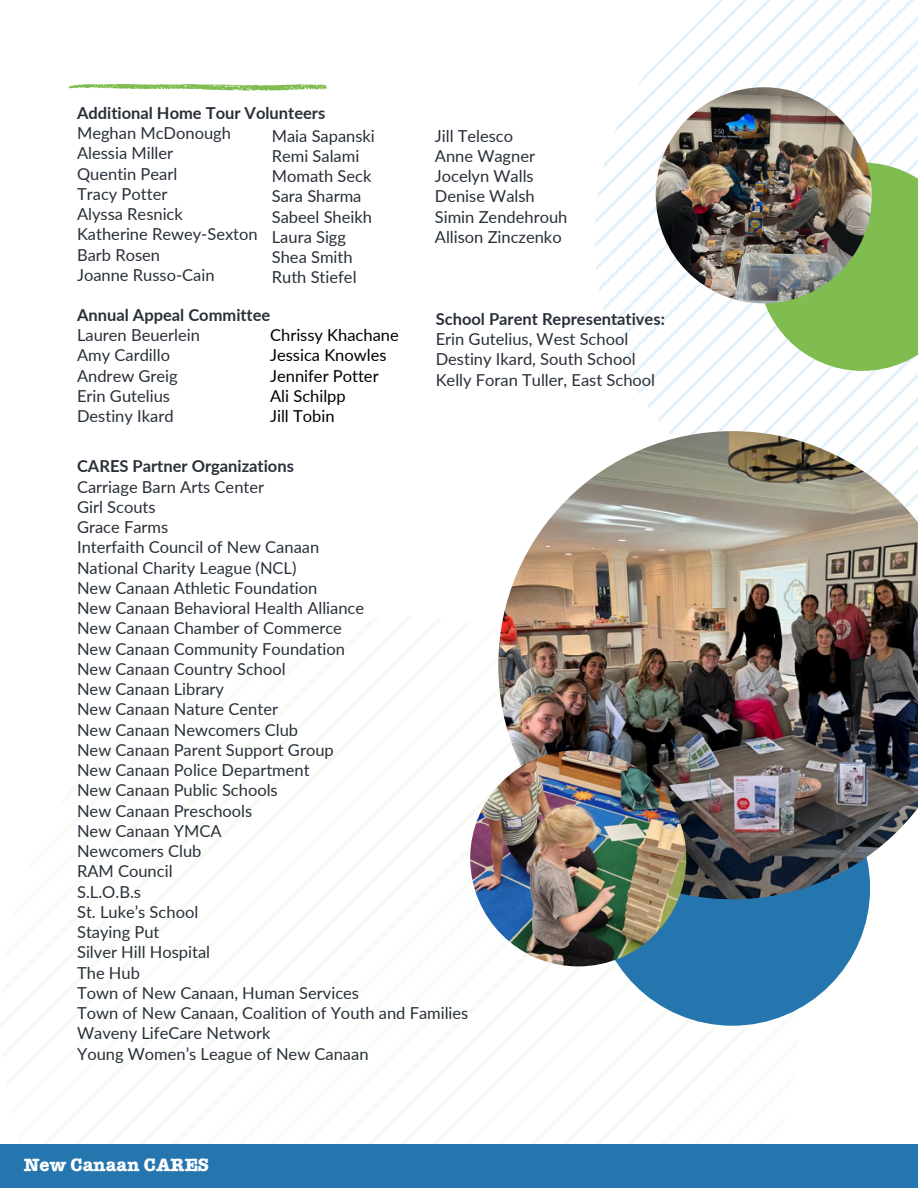
<style>
.page{position:relative;width:918px;height:1188px;background:#fff}
.page>*{position:absolute;margin:0;border:0;box-sizing:border-box;transform-origin:0 0}
.t1{font:700 18px "American Typewriter ITC Pro";color:#fff}
.t2{font:16.5px "Lato";color:#293039}
.t3{font:700 16.5px "Lato";color:#293039}
.t4{font:16.5px "Lato";color:#000}
</style>
<div class="page">
<svg style="left:72px;top:688px;width:426px;height:456px"></svg>
<svg style="left:86px;top:702px;width:412px;height:442px"></svg>
<svg style="left:101px;top:717px;width:397px;height:427px"></svg>
<svg style="left:116px;top:732px;width:382px;height:412px"></svg>
<svg style="left:133px;top:749px;width:365px;height:395px"></svg>
<svg style="left:151px;top:767px;width:347px;height:377px"></svg>
<svg style="left:169px;top:785px;width:329px;height:359px"></svg>
<svg style="left:189px;top:805px;width:295px;height:339px"></svg>
<svg style="left:210px;top:825px;width:265px;height:319px"></svg>
<svg style="left:231px;top:847px;width:240px;height:297px"></svg>
<svg style="left:254px;top:870px;width:222px;height:274px"></svg>
<svg style="left:278px;top:894px;width:211px;height:250px"></svg>
<svg style="left:303px;top:919px;width:212px;height:225px"></svg>
<svg style="left:330px;top:946px;width:295px;height:198px"></svg>
<svg style="left:359px;top:975px;width:300px;height:169px"></svg>
<svg style="left:390px;top:1006px;width:408px;height:138px"></svg>
<svg style="left:423px;top:1039px;width:375px;height:105px"></svg>
<div style="left:0;top:1144px;width:918px;height:44px;background:#2576af"></div>
<div style="left:595px;top:750px;width:275px;height:276px;background:#2576af;border-radius:50%"></div>
<svg style="left:68px;top:83px;width:259px;height:8px"></svg>
<img style="left:498px;top:470px;width:420px;height:429px">
<img style="left:470px;top:750px;width:216px;height:216px;border-radius:50%">
<svg style="left:603px;top:0;width:315px;height:519px"></svg>
<img style="left:656px;top:87px;width:216px;height:216px;border-radius:50%">
<p class="t3" style="left:77px;top:103px;width:250px">Additional Home Tour Volunteers</p>
<p class="t2" style="left:77px;top:123px;width:155px">Meghan McDonough</p>
<p class="t2" style="left:77px;top:143px;width:98px">Alessia Miller</p>
<p class="t2" style="left:77px;top:163px;width:102px">Quentin Pearl</p>
<p class="t2" style="left:77px;top:184px;width:92px">Tracy Potter</p>
<p class="t2" style="left:77px;top:204px;width:107px">Alyssa Resnick</p>
<p class="t2" style="left:77px;top:224px;width:182px">Katherine Rewey-Sexton</p>
<p class="t2" style="left:77px;top:244px;width:85px">Barb Rosen</p>
<p class="t2" style="left:77px;top:265px;width:139px">Joanne Russo-Cain</p>
<p class="t2" style="left:272px;top:125px;width:105px">Maia Sapanski</p>
<p class="t2" style="left:272px;top:146px;width:89px">Remi Salami</p>
<p class="t2" style="left:272px;top:166px;width:101px">Momath Seck</p>
<p class="t2" style="left:272px;top:186px;width:91px">Sara Sharma</p>
<p class="t2" style="left:272px;top:206px;width:102px">Sabeel Sheikh</p>
<p class="t2" style="left:272px;top:227px;width:76px">Laura Sigg</p>
<p class="t2" style="left:272px;top:247px;width:82px">Shea Smith</p>
<p class="t2" style="left:272px;top:267px;width:86px">Ruth Stiefel</p>
<p class="t3" style="left:77px;top:305px;width:195px">Annual Appeal Committee</p>
<p class="t2" style="left:77px;top:325px;width:125px">Lauren Beuerlein</p>
<p class="t2" style="left:77px;top:345px;width:94px">Amy Cardillo</p>
<p class="t2" style="left:77px;top:365px;width:102px">Andrew Greig</p>
<p class="t2" style="left:77px;top:386px;width:94px">Erin Gutelius</p>
<p class="t2" style="left:77px;top:406px;width:98px">Destiny Ikard</p>
<p class="t4" style="left:270px;top:325px;width:130px">Chrissy Khachane</p>
<p class="t4" style="left:270px;top:345px;width:118px">Jessica Knowles</p>
<p class="t4" style="left:270px;top:365px;width:110px">Jennifer Potter</p>
<p class="t4" style="left:270px;top:386px;width:77px">Ali Schilpp</p>
<p class="t4" style="left:270px;top:406px;width:66px">Jill Tobin</p>
<p class="t2" style="left:435px;top:125px;width:80px">Jill Telesco</p>
<p class="t2" style="left:435px;top:146px;width:102px">Anne Wagner</p>
<p class="t2" style="left:435px;top:166px;width:100px">Jocelyn Walls</p>
<p class="t2" style="left:435px;top:186px;width:101px">Denise Walsh</p>
<p class="t2" style="left:435px;top:206px;width:134px">Simin Zendehrouh</p>
<p class="t2" style="left:435px;top:227px;width:128px">Allison Zinczenko</p>
<p class="t3" style="left:436px;top:308px;width:231px">School Parent Representatives:</p>
<p class="t2" style="left:436px;top:329px;width:194px">Erin Gutelius, West School</p>
<p class="t2" style="left:436px;top:349px;width:201px">Destiny Ikard, South School</p>
<p class="t2" style="left:436px;top:369px;width:221px">Kelly Foran Tuller, East School</p>
<p class="t3" style="left:77px;top:456px;width:218px">CARES Partner Organizations</p>
<p class="t2" style="left:77px;top:476px;width:189px">Carriage Barn Arts Center</p>
<p class="t2" style="left:77px;top:496px;width:80px">Girl Scouts</p>
<p class="t2" style="left:77px;top:517px;width:93px">Grace Farms</p>
<p class="t2" style="left:77px;top:537px;width:244px">Interfaith Council of New Canaan</p>
<p class="t2" style="left:77px;top:557px;width:221px">National Charity League (NCL)</p>
<p class="t2" style="left:77px;top:577px;width:242px">New Canaan Athletic Foundation</p>
<p class="t2" style="left:77px;top:598px;width:289px">New Canaan Behavioral Health Alliance</p>
<p class="t2" style="left:77px;top:618px;width:266px">New Canaan Chamber of Commerce</p>
<p class="t2" style="left:77px;top:638px;width:270px">New Canaan Community Foundation</p>
<p class="t2" style="left:77px;top:658px;width:210px">New Canaan Country School</p>
<p class="t2" style="left:77px;top:679px;width:149px">New Canaan Library</p>
<p class="t2" style="left:77px;top:699px;width:203px">New Canaan Nature Center</p>
<p class="t2" style="left:77px;top:719px;width:223px">New Canaan Newcomers Club</p>
<p class="t2" style="left:77px;top:739px;width:258px">New Canaan Parent Support Group</p>
<p class="t2" style="left:77px;top:760px;width:234px">New Canaan Police Department</p>
<p class="t2" style="left:77px;top:780px;width:202px">New Canaan Public Schools</p>
<p class="t2" style="left:77px;top:800px;width:177px">New Canaan Preschools</p>
<p class="t2" style="left:77px;top:820px;width:146px">New Canaan YMCA</p>
<p class="t2" style="left:77px;top:841px;width:126px">Newcomers Club</p>
<p class="t2" style="left:77px;top:861px;width:97px">RAM Council</p>
<p class="t2" style="left:77px;top:881px;width:65px">S.L.O.B.s</p>
<p class="t2" style="left:77px;top:901px;width:123px">St. Luke’s School</p>
<p class="t2" style="left:77px;top:922px;width:84px">Staying Put</p>
<p class="t2" style="left:77px;top:942px;width:135px">Silver Hill Hospital</p>
<p class="t2" style="left:77px;top:962px;width:64px">The Hub</p>
<p class="t2" style="left:77px;top:982px;width:284px">Town of New Canaan, Human Services</p>
<p class="t2" style="left:77px;top:1003px;width:393px">Town of New Canaan, Coalition of Youth and Families</p>
<p class="t2" style="left:77px;top:1023px;width:195px">Waveny LifeCare Network</p>
<p class="t2" style="left:77px;top:1043px;width:293px">Young Women’s League of New Canaan</p>
<p class="t1" style="left:24px;top:1159px;width:187px">New Canaan CARES</p>
</div>
